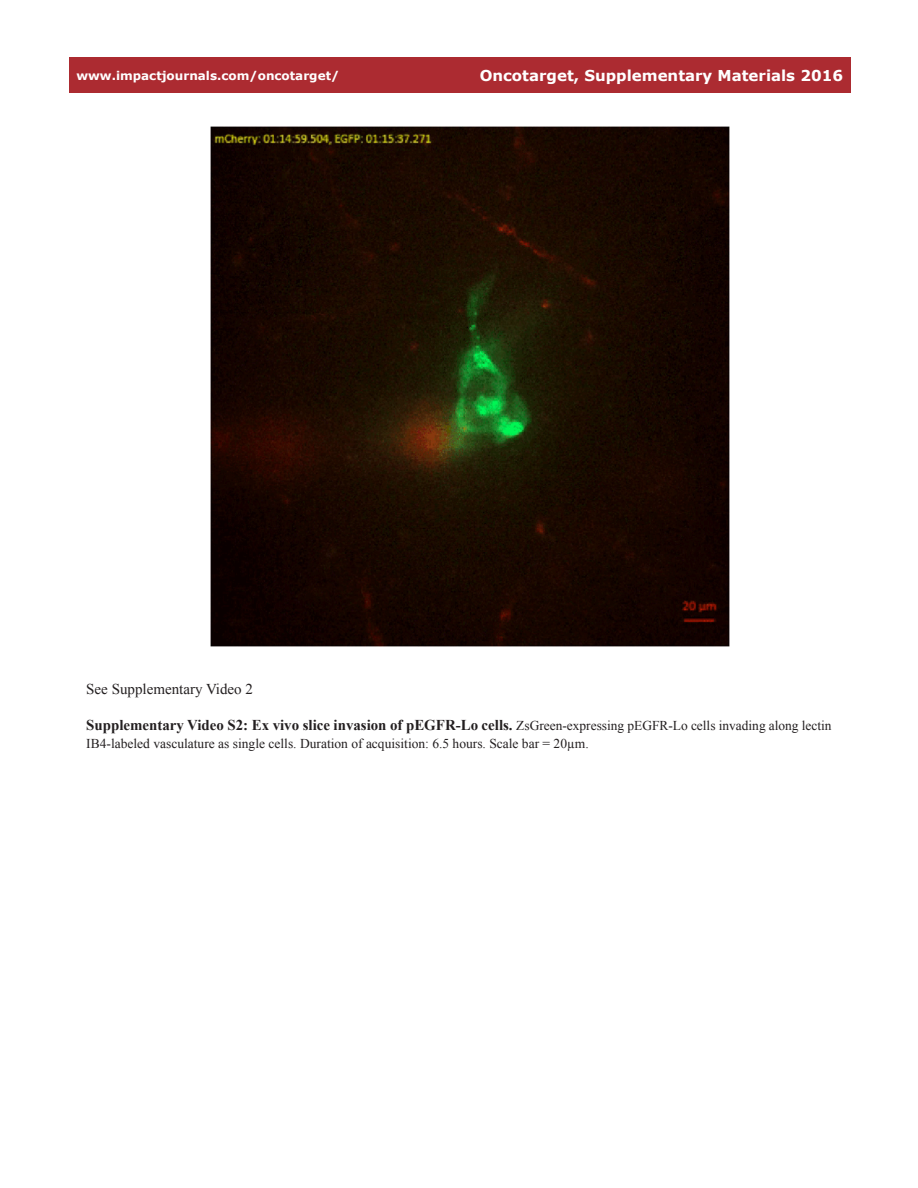
<style>
.page{position:relative;width:918px;height:1188px;background:#fff}
.page>*{position:absolute;margin:0;border:0;box-sizing:border-box;transform-origin:0 0}
.TableText_ind{font:700 15px "Times New Roman";color:#231f20}
.t1{font:700 15px "Verdana";color:#fff}
.TableText_ind-2{font:15px "Times New Roman";color:#231f20}
.TableText_ind-3{font:13.5px "Times New Roman";color:#231f20}
.t2{font:700 12px "Verdana";color:#fff}
.s1{font-weight:400;font-size:13.5px}
</style>
<div class="page">
<div style="left:69px;top:57px;width:781px;height:36px;background:#ac2b31"></div>
<img style="left:211px;top:127px;width:518px;height:520px">
<p class="t2" style="left:76px;top:67px;width:264px">www.impactjournals.com/oncotarget/</p>
<p class="t1" style="left:480px;top:65px;width:365px">Oncotarget, Supplementary Materials 2016</p>
<p class="TableText_ind-2" style="left:86px;top:679px;width:168px">See Supplementary Video 2</p>
<p class="TableText_ind" style="left:86px;top:714px;width:747px">Supplementary Video S2: Ex vivo slice invasion of pEGFR-Lo cells. <span class="s1">ZsGreen-expressing pEGFR-Lo cells invading along lectin</span></p>
<p class="TableText_ind-3" style="left:86px;top:734px;width:504px">IB4-labeled vasculature as single cells. Duration of acquisition: 6.5 hours. Scale bar = 20µm.</p>
</div>
